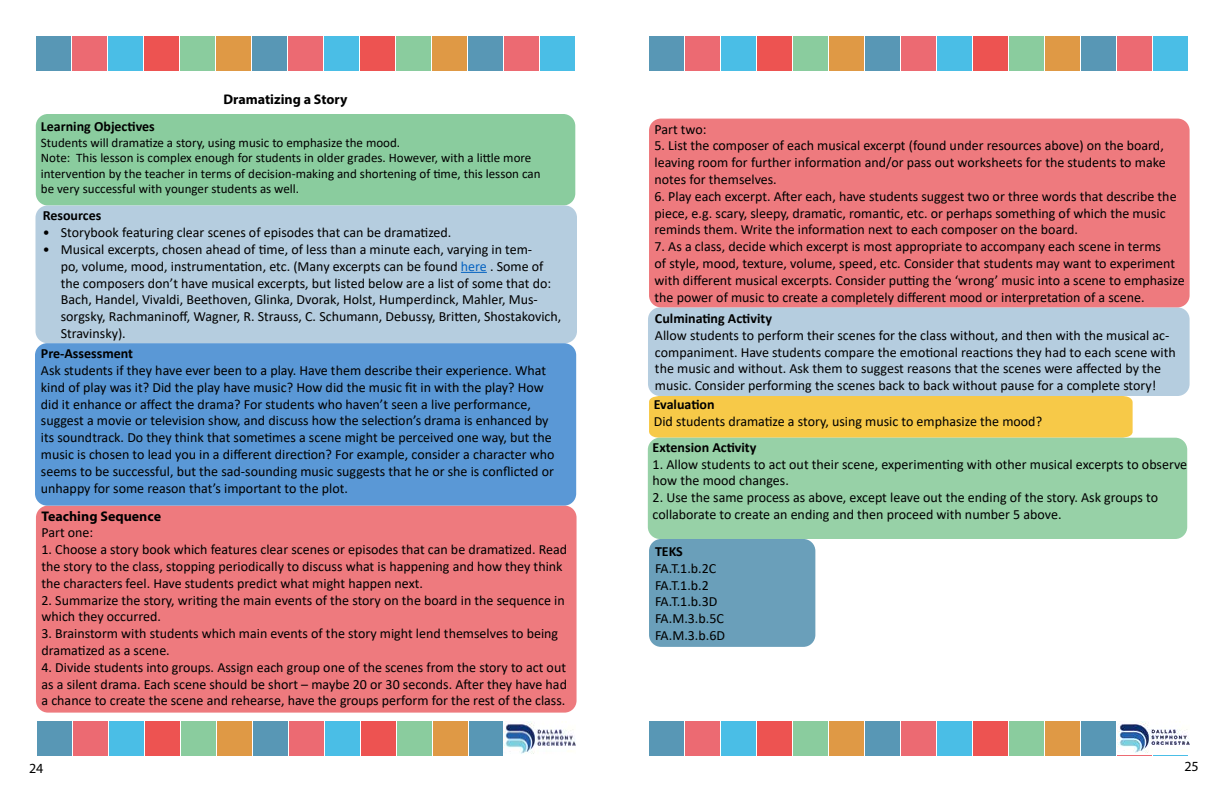
<style>
.page{position:relative;width:1224px;height:792px;background:#fff}
.page>*{position:absolute;margin:0;border:0;box-sizing:border-box;transform-origin:0 0}
.t1{font:14px/16.8px "Calibri";color:#000}
.t2{font:700 14px "Calibri";color:#000}
.t3{font:14px/16.8px "Calibri";letter-spacing:-.055em;color:#000}
.t4{font:700 14px "Myriad Pro";color:#000}
.t5{font:14px "Myriad Pro";color:#000}
.t6{font:13px/15.6px "Calibri";color:#000}
.s1{color:#0563c1}
</style>
<div class="page">
<div style="left:37px;top:721px;width:35px;height:35px;background:#5897b5"></div>
<div style="left:73px;top:721px;width:35px;height:35px;background:#ec6a72"></div>
<div style="left:145px;top:721px;width:35px;height:35px;background:#ed5351"></div>
<div style="left:109px;top:721px;width:35px;height:35px;background:#4abee6"></div>
<div style="left:181px;top:721px;width:35px;height:35px;background:#8acc9e"></div>
<div style="left:217px;top:721px;width:35px;height:35px;background:#df9945"></div>
<div style="left:253px;top:721px;width:35px;height:35px;background:#5897b5"></div>
<div style="left:289px;top:721px;width:35px;height:35px;background:#ec6a72"></div>
<div style="left:325px;top:721px;width:35px;height:35px;background:#4abee6"></div>
<div style="left:361px;top:721px;width:35px;height:35px;background:#ed5351"></div>
<div style="left:397px;top:721px;width:35px;height:35px;background:#8acc9e"></div>
<div style="left:469px;top:721px;width:35px;height:35px;background:#5897b5"></div>
<div style="left:433px;top:721px;width:35px;height:35px;background:#df9945"></div>
<div style="left:649px;top:36px;width:35px;height:35px;background:#5897b5"></div>
<div style="left:685px;top:36px;width:35px;height:35px;background:#ec6a72"></div>
<div style="left:757px;top:36px;width:35px;height:35px;background:#ed5351"></div>
<div style="left:721px;top:36px;width:35px;height:35px;background:#4abee6"></div>
<div style="left:793px;top:36px;width:35px;height:35px;background:#8acc9e"></div>
<div style="left:829px;top:36px;width:35px;height:35px;background:#df9945"></div>
<div style="left:865px;top:36px;width:35px;height:35px;background:#5897b5"></div>
<div style="left:901px;top:36px;width:35px;height:35px;background:#ec6a72"></div>
<div style="left:937px;top:36px;width:35px;height:35px;background:#4abee6"></div>
<div style="left:973px;top:36px;width:35px;height:35px;background:#ed5351"></div>
<div style="left:1009px;top:36px;width:35px;height:35px;background:#8acc9e"></div>
<div style="left:1117px;top:36px;width:35px;height:35px;background:#ec6a72"></div>
<div style="left:1081px;top:36px;width:35px;height:35px;background:#5897b5"></div>
<div style="left:1045px;top:36px;width:35px;height:35px;background:#df9945"></div>
<div style="left:1153px;top:36px;width:35px;height:35px;background:#4abee6"></div>
<div style="left:36px;top:36px;width:36px;height:36px;background:#5897b5"></div>
<div style="left:72px;top:36px;width:36px;height:36px;background:#ec6a72"></div>
<div style="left:144px;top:36px;width:36px;height:36px;background:#ed5351"></div>
<div style="left:108px;top:36px;width:36px;height:36px;background:#4abee6"></div>
<div style="left:180px;top:36px;width:36px;height:36px;background:#8acc9e"></div>
<div style="left:216px;top:36px;width:36px;height:36px;background:#df9945"></div>
<div style="left:252px;top:36px;width:36px;height:36px;background:#5897b5"></div>
<div style="left:288px;top:36px;width:36px;height:36px;background:#ec6a72"></div>
<div style="left:324px;top:36px;width:36px;height:36px;background:#4abee6"></div>
<div style="left:360px;top:36px;width:36px;height:36px;background:#ed5351"></div>
<div style="left:396px;top:36px;width:36px;height:36px;background:#8acc9e"></div>
<div style="left:504px;top:36px;width:36px;height:36px;background:#ec6a72"></div>
<div style="left:468px;top:36px;width:36px;height:36px;background:#5897b5"></div>
<div style="left:432px;top:36px;width:36px;height:36px;background:#df9945"></div>
<div style="left:540px;top:36px;width:36px;height:36px;background:#4abee6"></div>
<div style="left:649px;top:721px;width:35px;height:35px;background:#5897b5"></div>
<div style="left:685px;top:721px;width:35px;height:35px;background:#ec6a72"></div>
<div style="left:757px;top:721px;width:35px;height:35px;background:#ed5351"></div>
<div style="left:721px;top:721px;width:35px;height:35px;background:#4abee6"></div>
<div style="left:793px;top:721px;width:35px;height:35px;background:#8acc9e"></div>
<div style="left:829px;top:721px;width:35px;height:35px;background:#df9945"></div>
<div style="left:865px;top:721px;width:35px;height:35px;background:#5897b5"></div>
<div style="left:901px;top:721px;width:35px;height:35px;background:#ec6a72"></div>
<div style="left:937px;top:721px;width:35px;height:35px;background:#4abee6"></div>
<div style="left:973px;top:721px;width:35px;height:35px;background:#ed5351"></div>
<div style="left:1009px;top:721px;width:35px;height:35px;background:#8acc9e"></div>
<div style="left:1081px;top:721px;width:35px;height:35px;background:#5897b5"></div>
<div style="left:1045px;top:721px;width:35px;height:35px;background:#df9945"></div>
<img style="left:503px;top:722px;width:73px;height:33px">
<img style="left:1117px;top:721px;width:73px;height:32px">
<div style="left:36px;top:114px;width:539px;height:92px;background:#8acc9e;border-radius:12px"></div>
<div style="left:36px;top:506px;width:541px;height:207px;background:#ee7a7e;border-radius:12px"></div>
<div style="left:36px;top:206px;width:541px;height:137px;background:#b5cddf;border-radius:12px"></div>
<svg style="left:461px;top:272px;width:26px;height:1px"></svg>
<div style="left:35px;top:343px;width:541px;height:163px;background:#5a98d6;border-radius:12px"></div>
<div style="left:649px;top:396px;width:484px;height:42px;background:#f7c948"></div>
<div style="left:649px;top:539px;width:166px;height:108px;background:#6a9fba;border-radius:12px"></div>
<div style="left:648px;top:307px;width:542px;height:89px;background:#b5cddf;border-radius:12px"></div>
<div style="left:648px;top:438px;width:539px;height:101px;background:#97d1a7;border-radius:12px"></div>
<div style="left:649px;top:119px;width:541px;height:188px;background:#ee7a7e;border-radius:12px"></div>
<p class="t4" style="left:223px;top:90px;width:126px">Dramatizing a Story</p>
<p class="t2" style="left:41px;top:116px;width:115px">Learning Objectives</p>
<p class="t6" style="left:41px;top:134px;width:501px">Students will dramatize a story, using music to emphasize the mood.<br>Note: This lesson is complex enough for students in older grades. However, with a little more intervention by the teacher in terms of decision-making and shortening of time, this lesson can be very successful with younger students as well.</p>
<p class="t2" style="left:43px;top:206px;width:60px">Resources</p>
<p class="t1" style="left:43px;top:224px;width:410px">• Storybook featuring clear scenes of episodes that can be dramatized.</p>
<p class="t1" style="left:61px;top:241px;width:502px;text-indent:-18px">• Musical excerpts, chosen ahead of time, of less than a minute each, varying in tem-<br>po, volume, mood, instrumentation, etc. (Many excerpts can be found <span class="s1">here</span> . Some of the composers don’t have musical excerpts, but listed below are a list of some that do:<br>Bach, Handel, Vivaldi, Beethoven, Glinka, Dvorak, Holst, Humperdinck, Mahler, Mus&shy;sorgsky, Rachmaninoff, Wagner, R. Strauss, C. Schumann, Debussy, Britten, Shostakovich, Stravinsky).</p>
<p class="t2" style="left:41px;top:344px;width:94px">Pre-Assessment</p>
<p class="t1" style="left:41px;top:362px;width:515px">Ask students if they have ever been to a play. Have them describe their experience. What kind of play was it? Did the play have music? How did the music fit in with the play? How did it enhance or affect the drama? For students who haven’t seen a live performance, suggest a movie or television show, and discuss how the selection’s drama is enhanced by its soundtrack. Do they think that sometimes a scene might be perceived one way, but the music is chosen to lead you in a different direction? For example, consider a character who seems to be successful, but the sad-sounding music suggests that he or she is conflicted or unhappy for some reason that’s important to the plot.</p>
<p class="t4" style="left:41px;top:507px;width:121px">Teaching Sequence</p>
<p class="t1" style="left:41px;top:524px;width:53px">Part one:</p>
<p class="t1" style="left:41px;top:541px;width:527px">1. Choose a story book which features clear scenes or episodes that can be dramatized. Read the story to the class, stopping periodically to discuss what is happening and how they think the characters feel. Have students predict what might happen next.</p>
<p class="t1" style="left:41px;top:591px;width:525px">2. Summarize the story, writing the main events of the story on the board in the sequence in which they occurred.</p>
<p class="t1" style="left:41px;top:625px;width:518px">3. Brainstorm with students which main events of the story might lend themselves to being dramatized as a scene.</p>
<p class="t1" style="left:41px;top:658px;width:527px;text-align:justify">4. Divide students into groups. Assign each group one of the scenes from the story to act out as a silent drama. Each scene should be short – maybe 20 or 30 seconds. After they have had a chance to create the scene and rehearse, have the groups perform for the rest of the class.</p>
<p class="t1" style="left:655px;top:120px;width:54px">Part two:</p>
<p class="t1" style="left:655px;top:137px;width:513px">5. List the composer of each musical excerpt (found under resources above) on the board, leaving room for further information and/or pass out worksheets for the students to make notes for themselves.</p>
<p class="t1" style="left:655px;top:187px;width:524px">6. Play each excerpt. After each, have students suggest two or three words that describe the piece, e.g. scary, sleepy, dramatic, romantic, etc. or perhaps something of which the music reminds them. Write the information next to each composer on the board.</p>
<p class="t1" style="left:655px;top:238px;width:532px">7. As a class, decide which excerpt is most appropriate to accompany each scene in terms<br>of style, mood, texture, volume, speed, etc. Consider that students may want to experiment with different musical excerpts. Consider putting the ‘wrong’ music into a scene to emphasize the power of music to create a completely different mood or interpretation of a scene.</p>
<p class="t2" style="left:655px;top:309px;width:119px">Culminating Activity</p>
<p class="t1" style="left:655px;top:327px;width:522px">Allow students to perform their scenes for the class without, and then with the musical ac&shy;companiment. Have students compare the emotional reactions they had to each scene with the music and without. Ask them to suggest reasons that the scenes were affected by the music. Consider performing the scenes back to back without pause for a complete story!</p>
<p class="t2" style="left:654px;top:395px;width:62px">Evaluation</p>
<p class="t1" style="left:654px;top:413px;width:390px">Did students dramatize a story, using music to emphasize the mood?</p>
<p class="t2" style="left:653px;top:437px;width:105px">Extension Activity</p>
<p class="t1" style="left:653px;top:455px;width:536px">1. Allow students to act out their scene, experimenting with other musical excerpts to observe how the mood changes.</p>
<p class="t1" style="left:653px;top:489px;width:507px">2. Use the same process as above, except leave out the ending of the story. Ask groups to collaborate to create an ending and then proceed with number 5 above.</p>
<p class="t2" style="left:655px;top:542px;width:29px">TEKS</p>
<p class="t3" style="left:655px;top:559px;width:72px">FA.T.1.b.2C<br>FA.T.1.b.2<br>FA.T.1.b.3D<br>FA.M.3.b.5C<br>FA.M.3.b.6D</p>
<p class="t5" style="left:29px;top:759px;width:16px">24</p>
<p class="t5" style="left:1184px;top:758px;width:16px">25</p>
</div>
